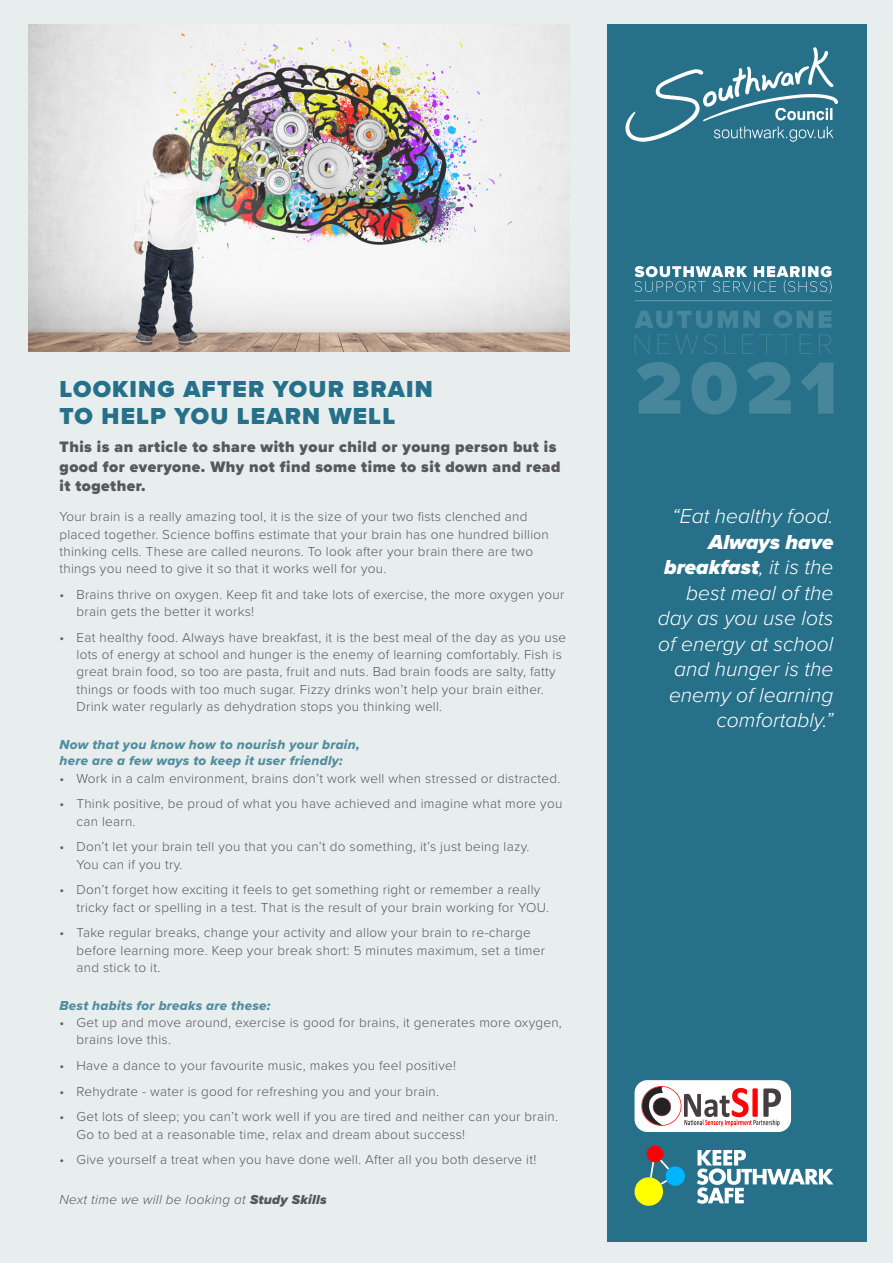
<style>
.page{position:relative;width:893px;height:1263px;background:#fff}
.page>*{position:absolute;margin:0;border:0;box-sizing:border-box;transform-origin:0 0}
.body_copy{font:900 24px/27px "Proxima Nova";letter-spacing:.05em;color:#26708a}
.body_copy-2{font:italic 300 21px/25.5px "Proxima Nova";color:#fff;text-align:right}
.body_copy-3{font:900 15.75px/19.5px "Proxima Nova";letter-spacing:.03em;color:#57585a}
.body_copy-4{font:300 13.5px/17.2px "Proxima Nova";letter-spacing:.02em;color:#57585a}
.body_copy-5{font:13.5px/16.5px "Proxima Nova Extrabld It";letter-spacing:.02em;color:#528da1}
.body_copy-6{font:italic 300 13.5px "Proxima Nova";letter-spacing:.02em;color:#57585a}
.s1{font-weight:900}
</style>
<div class="page">
<div style="left:0;top:0;width:893px;height:1263px;background:linear-gradient(to right,#eaf0ef,#e0e9ea)"></div>
<div style="left:608px;top:25px;width:259px;height:1217px;background:#26708a"></div>
<svg style="left:625px;top:47px;width:213px;height:95px"></svg>
<svg style="left:635px;top:334px;width:196px;height:20px"></svg>
<svg style="left:634px;top:266px;width:197px;height:28px"></svg>
<hr style="left:634px;top:300px;width:197px;height:1px;background:#679bad">
<svg style="left:635px;top:310px;width:196px;height:18px"></svg>
<svg style="left:634px;top:1145px;width:199px;height:61px"></svg>
<svg style="left:637px;top:362px;width:196px;height:53px"></svg>
<div style="left:634px;top:1080px;width:157px;height:52px;background:#fff;border-radius:13px"></div>
<svg style="left:641px;top:1086px;width:140px;height:40px"></svg>
<img style="left:29px;top:25px;width:540px;height:326px">
<p class="body_copy" style="left:60px;top:376px;width:375px">LOOKING AFTER YOUR BRAIN<br>TO HELP YOU LEARN WELL</p>
<p class="body_copy-3" style="left:60px;top:437px;width:502px">This is an article to share with your child or young person but is good for everyone. Why not find some time to sit down and read it together.</p>
<p class="body_copy-4" style="left:60px;top:508px;width:491px">Your brain is a really amazing tool, it is the size of your two fists clenched and placed together. Science boffins estimate that your brain has one hundred billion thinking cells. These are called neurons. To look after your brain there are two things you need to give it so that it works well for you.</p>
<p class="body_copy-4" style="left:77px;top:585px;width:489px;text-indent:-17px">• Brains thrive on oxygen. Keep fit and take lots of exercise, the more oxygen your brain gets the better it works!</p>
<p class="body_copy-4" style="left:77px;top:628px;width:491px;text-indent:-17px">• Eat healthy food. Always have breakfast, it is the best meal of the day as you use lots of energy at school and hunger is the enemy of learning comfortably. Fish is great brain food, so too are pasta, fruit and nuts. Bad brain foods are salty, fatty things or foods with too much sugar. Fizzy drinks won’t help your brain either.<br>Drink water regularly as dehydration stops you thinking well.</p>
<p class="body_copy-5" style="left:60px;top:736px;width:302px">Now that you know how to nourish your brain, here are a few ways to keep it user friendly:</p>
<p class="body_copy-4" style="left:60px;top:769px;width:502px">• Work in a calm environment, brains don’t work well when stressed or distracted.</p>
<p class="body_copy-4" style="left:77px;top:794px;width:487px;text-indent:-17px">• Think positive, be proud of what you have achieved and imagine what more you can learn.</p>
<p class="body_copy-4" style="left:77px;top:837px;width:455px;text-indent:-17px">• Don’t let your brain tell you that you can’t do something, it’s just being lazy.<br>You can if you try.</p>
<p class="body_copy-4" style="left:77px;top:880px;width:474px;text-indent:-17px">• Don’t forget how exciting it feels to get something right or remember a really tricky fact or spelling in a test. That is the result of your brain working for YOU.</p>
<p class="body_copy-4" style="left:77px;top:923px;width:470px;text-indent:-17px">• Take regular breaks, change your activity and allow your brain to re-charge before learning more. Keep your break short: 5 minutes maximum, set a timer and stick to it.</p>
<p class="body_copy-5" style="left:60px;top:996px;width:212px">Best habits for breaks are these:</p>
<p class="body_copy-4" style="left:77px;top:1013px;width:487px;text-indent:-17px">• Get up and move around, exercise is good for brains, it generates more oxygen, brains love this.</p>
<p class="body_copy-4" style="left:60px;top:1056px;width:398px">• Have a dance to your favourite music, makes you feel positive!</p>
<p class="body_copy-4" style="left:60px;top:1082px;width:381px">• Rehydrate - water is good for refreshing you and your brain.</p>
<p class="body_copy-4" style="left:77px;top:1107px;width:483px;text-indent:-17px">• Get lots of sleep; you can’t work well if you are tired and neither can your brain.<br>Go to bed at a reasonable time, relax and dream about success!</p>
<p class="body_copy-4" style="left:60px;top:1150px;width:478px">• Give yourself a treat when you have done well. After all you both deserve it!</p>
<p class="body_copy-6" style="left:60px;top:1189px;width:269px">Next time we will be looking at <span class="s1">Study Skills</span></p>
<p class="body_copy-2" style="left:658px;top:502px;width:177px">“Eat healthy food.<br><span class="s1">Always have breakfast</span>, it is the best meal of the day as you use lots of energy at school and hunger is the enemy of learning comfortably.”</p>
</div>
